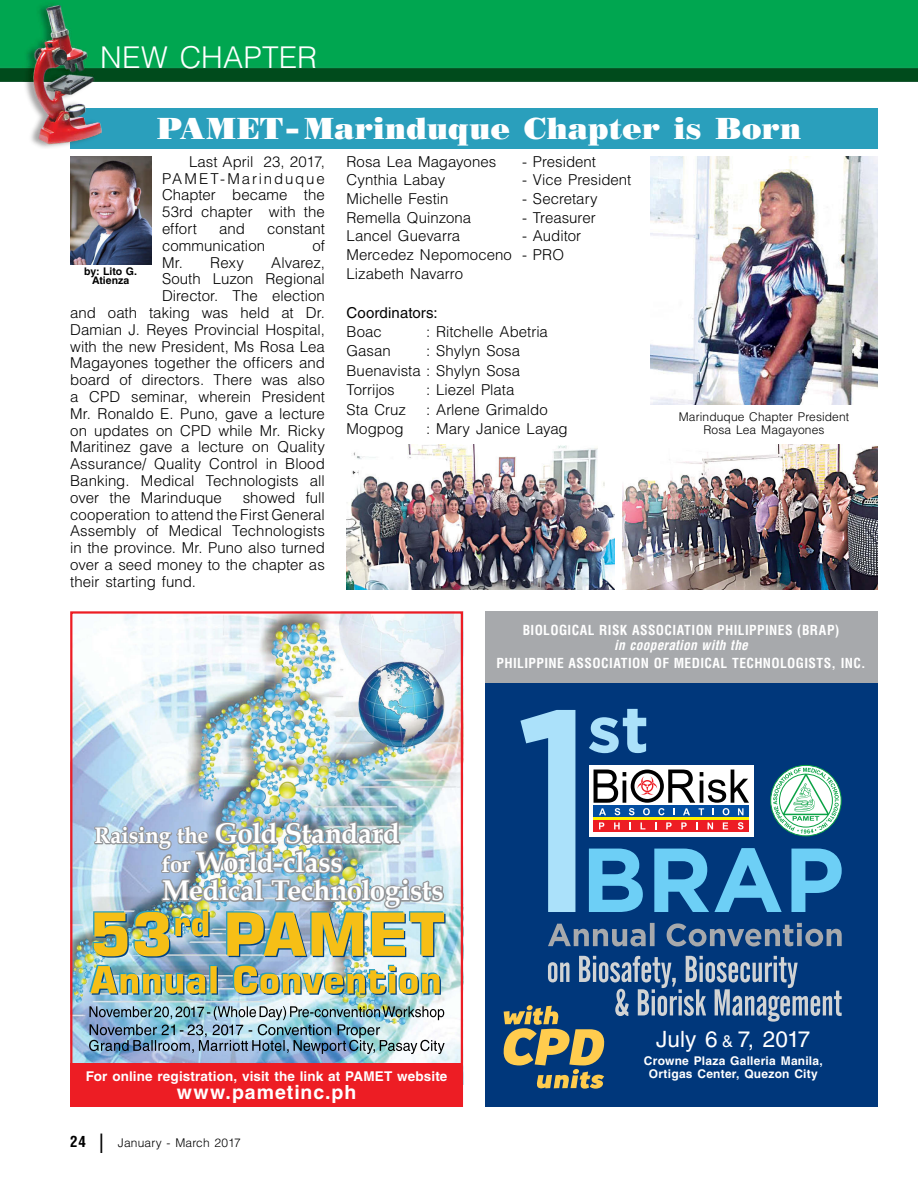
<style>
.page{position:relative;width:918px;height:1188px;background:#fff}
.page>*{position:absolute;margin:0;border:0;box-sizing:border-box;transform-origin:0 0}
.articles{font:700 30px "Poster Bodoni ATT";color:#fff}
.t1{font:300 30px "Helvetica LT Std";letter-spacing:.005em;color:#fff}
.t2{font:700 28.5px "Book Antiqua";letter-spacing:-.01em;color:#fff}
.t3{font:22.5px "Helvetica LT Std";letter-spacing:-.005em;color:#fff}
.articles-2{font:700 19.5px "Helvetica LT Std";letter-spacing:.05em;color:#fff}
.articles-3{font:300 15px/16.8px "Helvetica LT Std";color:#000;text-align:justify}
.articles-4{font:15px "Helvetica LT Std";letter-spacing:.01em;color:#000}
.t4{font:700 condensed 13.5px "Helvetica LT Std";letter-spacing:.03em;color:#fff}
.articles-5{font:700 13.5px "Helvetica LT Std";letter-spacing:.01em;color:#fff}
.t5{font:italic 700 condensed 13.5px "Helvetica LT Std";letter-spacing:.015em;color:#fff}
.articles-6{font:300 12px "Helvetica LT Std";letter-spacing:.01em;color:#000}
.t6{font:700 12px/13.5px "Helvetica LT Std";letter-spacing:.02em;color:#fff;text-align:center}
.articles-7{font:700 10.5px/9px "Helvetica LT Std";letter-spacing:-.005em;color:#000;text-align:center}
.s1{font-size:22.5px}
.s2{font-weight:700;font-stretch:condensed;font-size:15px}
.s3{font-size:27px}
.s4{font-size:16.5px}
</style>
<div class="page">
<img style="left:0;top:0;width:918px;height:149px">
<img style="left:73px;top:614px;width:387px;height:450px">
<img style="left:70px;top:156px;width:13px;height:108px">
<img style="left:650px;top:156px;width:228px;height:249px">
<img style="left:446px;top:444px;width:169px;height:146px">
<img style="left:623px;top:444px;width:255px;height:146px">
<div style="left:485px;top:683px;width:393px;height:424px;background:#00377b"></div>
<div style="left:485px;top:611px;width:393px;height:72px;background:#a7a9ac"></div>
<svg style="left:503px;top:956px;width:339px;height:133px"></svg>
<svg style="left:548px;top:923px;width:107px;height:23px"></svg>
<svg style="left:667px;top:923px;width:175px;height:23px"></svg>
<svg style="left:589px;top:848px;width:253px;height:64px"></svg>
<svg style="left:520px;top:710px;width:55px;height:202px"></svg>
<svg style="left:589px;top:709px;width:57px;height:44px"></svg>
<div style="left:589px;top:765px;width:165px;height:71px;background:#fff"></div>
<svg style="left:594px;top:815px;width:155px;height:3px"></svg>
<div style="left:594px;top:819px;width:155px;height:13px;background:#ed1d24"></div>
<hr style="left:594px;top:818px;width:155px;height:2px;background:#fff200">
<svg style="left:594px;top:770px;width:155px;height:45px"></svg>
<svg style="left:599px;top:822px;width:5px;height:7px"></svg>
<svg style="left:614px;top:822px;width:6px;height:7px"></svg>
<svg style="left:629px;top:822px;width:2px;height:7px"></svg>
<svg style="left:655px;top:822px;width:2px;height:7px"></svg>
<svg style="left:666px;top:822px;width:6px;height:7px"></svg>
<svg style="left:681px;top:822px;width:6px;height:7px"></svg>
<svg style="left:696px;top:822px;width:2px;height:7px"></svg>
<svg style="left:708px;top:822px;width:5px;height:7px"></svg>
<svg style="left:723px;top:822px;width:5px;height:7px"></svg>
<svg style="left:738px;top:822px;width:6px;height:7px"></svg>
<svg style="left:770px;top:765px;width:72px;height:71px"></svg>
<div style="left:70px;top:1064px;width:393px;height:43px;background:#ed1d24"></div>
<img style="left:89px;top:964px;width:352px;height:31px">
<img style="left:83px;top:84px;width:363px;height:874px">
<img style="left:89px;top:1006px;width:356px;height:48px">
<p class="t1" style="left:100px;top:39px;width:218px">NEW CHAPTER</p>
<p class="articles" style="left:157px;top:111px;width:646px">PAMET- Marinduque Chapter is Born</p>
<p class="articles-3" style="left:162px;top:153px;width:164px;text-indent:27px">Last April 23, 2017, PAMET-Marinduque Chapter became the 53rd chapter with the effort</p>
<p class="articles-3" style="left:219px;top:220px;width:27px">and</p>
<p class="articles-3" style="left:267px;top:220px;width:59px">constant</p>
<p class="articles-3" style="left:162px;top:237px;width:105px">communication</p>
<p class="articles-3" style="left:312px;top:237px;width:14px">of</p>
<p class="articles-3" style="left:162px;top:254px;width:83px">Mr. Rexy</p>
<p class="articles-3" style="left:271px;top:254px;width:55px">Alvarez,</p>
<p class="articles-3" style="left:162px;top:271px;width:164px">South Luzon Regional</p>
<p class="articles-3" style="left:162px;top:287px;width:164px">Director. The election</p>
<p class="articles-3" style="left:70px;top:304px;width:256px">and oath taking was held at Dr.</p>
<p class="articles-3" style="left:70px;top:321px;width:256px">Damian J. Reyes Provincial Hospital,</p>
<p class="articles-3" style="left:70px;top:338px;width:256px">with the new President, Ms Rosa Lea</p>
<p class="articles-3" style="left:70px;top:355px;width:256px">Magayones together the officers and</p>
<p class="articles-3" style="left:70px;top:371px;width:256px">board of directors. There was also</p>
<p class="articles-3" style="left:70px;top:388px;width:256px">a CPD seminar, wherein President</p>
<p class="articles-3" style="left:70px;top:405px;width:256px">Mr. Ronaldo E. Puno, gave a lecture</p>
<p class="articles-3" style="left:70px;top:422px;width:256px">on updates on CPD while Mr. Ricky</p>
<p class="articles-3" style="left:70px;top:439px;width:256px">Maritinez gave a lecture on Quality</p>
<p class="articles-3" style="left:70px;top:455px;width:256px">Assurance/ Quality Control in Blood</p>
<p class="articles-3" style="left:70px;top:472px;width:256px">Banking. Medical Technologists all</p>
<p class="articles-3" style="left:70px;top:489px;width:153px">over the Marinduque</p>
<p class="articles-7" style="left:84px;top:267px;width:54px">by: Lito G.<br>Atienza</p>
<p class="articles-3" style="left:70px;top:489px;width:256px;text-indent:173px">showed full cooperation to attend the First General Assembly of Medical Technologists in the province. Mr. Puno also turned over a seed money to the chapter as their starting fund.</p>
<p class="articles-3" style="left:346px;top:153px;width:151px">Rosa Lea Magayones</p>
<p class="articles-3" style="left:522px;top:153px;width:76px">- President</p>
<p class="articles-3" style="left:346px;top:172px;width:100px">Cynthia Labay</p>
<p class="articles-3" style="left:522px;top:172px;width:111px">- Vice President</p>
<p class="articles-3" style="left:346px;top:190px;width:104px">Michelle Festin</p>
<p class="articles-3" style="left:522px;top:190px;width:77px">- Secretary</p>
<p class="articles-3" style="left:346px;top:209px;width:126px">Remella Quinzona</p>
<p class="articles-3" style="left:522px;top:209px;width:75px">- Treasurer</p>
<p class="articles-3" style="left:346px;top:228px;width:115px">Lancel Guevarra</p>
<p class="articles-3" style="left:522px;top:228px;width:61px">- Auditor</p>
<p class="articles-3" style="left:346px;top:246px;width:219px">Mercedez Nepomoceno - PRO</p>
<p class="articles-3" style="left:346px;top:265px;width:118px">Lizabeth Navarro</p>
<p class="articles-4" style="left:346px;top:304px;width:93px">Coordinators:</p>
<p class="articles-3" style="left:346px;top:323px;width:37px">Boac</p>
<p class="articles-3" style="left:426px;top:323px;width:123px">: Ritchelle Abetria</p>
<p class="articles-3" style="left:346px;top:343px;width:46px">Gasan</p>
<p class="articles-3" style="left:426px;top:343px;width:96px">: Shylyn Sosa</p>
<p class="articles-3" style="left:346px;top:362px;width:175px">Buenavista : Shylyn Sosa</p>
<p class="articles-3" style="left:346px;top:381px;width:50px">Torrijos</p>
<p class="articles-3" style="left:426px;top:381px;width:90px">: Liezel Plata</p>
<p class="articles-3" style="left:346px;top:401px;width:61px">Sta Cruz</p>
<p class="articles-3" style="left:426px;top:401px;width:123px">: Arlene Grimaldo</p>
<p class="articles-3" style="left:346px;top:420px;width:59px">Mogpog</p>
<p class="articles-3" style="left:426px;top:420px;width:143px">: Mary Janice Layag</p>
<p class="articles-6" style="left:679px;top:409px;width:172px">Marinduque Chapter President</p>
<p class="articles-6" style="left:703px;top:422px;width:123px">Rosa Lea Magayones</p>
<p class="t4" style="left:523px;top:622px;width:318px">BIOLOGICAL RISK ASSOCIATION PHILIPPINES (BRAP)</p>
<p class="t5" style="left:614px;top:637px;width:136px">in cooperation with the</p>
<p class="t4" style="left:497px;top:655px;width:370px">PHILIPPINE ASSOCIATION OF MEDICAL TECHNOLOGISTS, INC.</p>
<p class="t2" style="left:95px;top:814px;width:307px"><span class="s1">Raising the</span> Gold Standard</p>
<p class="t2" style="left:162px;top:843px;width:182px"><span class="s1">for</span> World-class</p>
<p class="t2" style="left:162px;top:871px;width:283px">Medical Technologists</p>
<p class="articles-5" style="left:86px;top:1068px;width:363px">For online registration, visit the link at PAMET website</p>
<p class="articles-2" style="left:177px;top:1080px;width:181px">www.pametinc.ph</p>
<p class="articles-6" style="left:70px;top:1135px;width:172px"><span class="s2">24</span> <span class="s3">l</span> January - March 2017</p>
<p class="t3" style="left:656px;top:1026px;width:156px">July 6 <span class="s4">&amp;</span> 7, 2017</p>
<p class="t6" style="left:644px;top:1053px;width:180px">Crowne Plaza Galleria Manila,<br>Ortigas Center, Quezon City</p>
</div>
